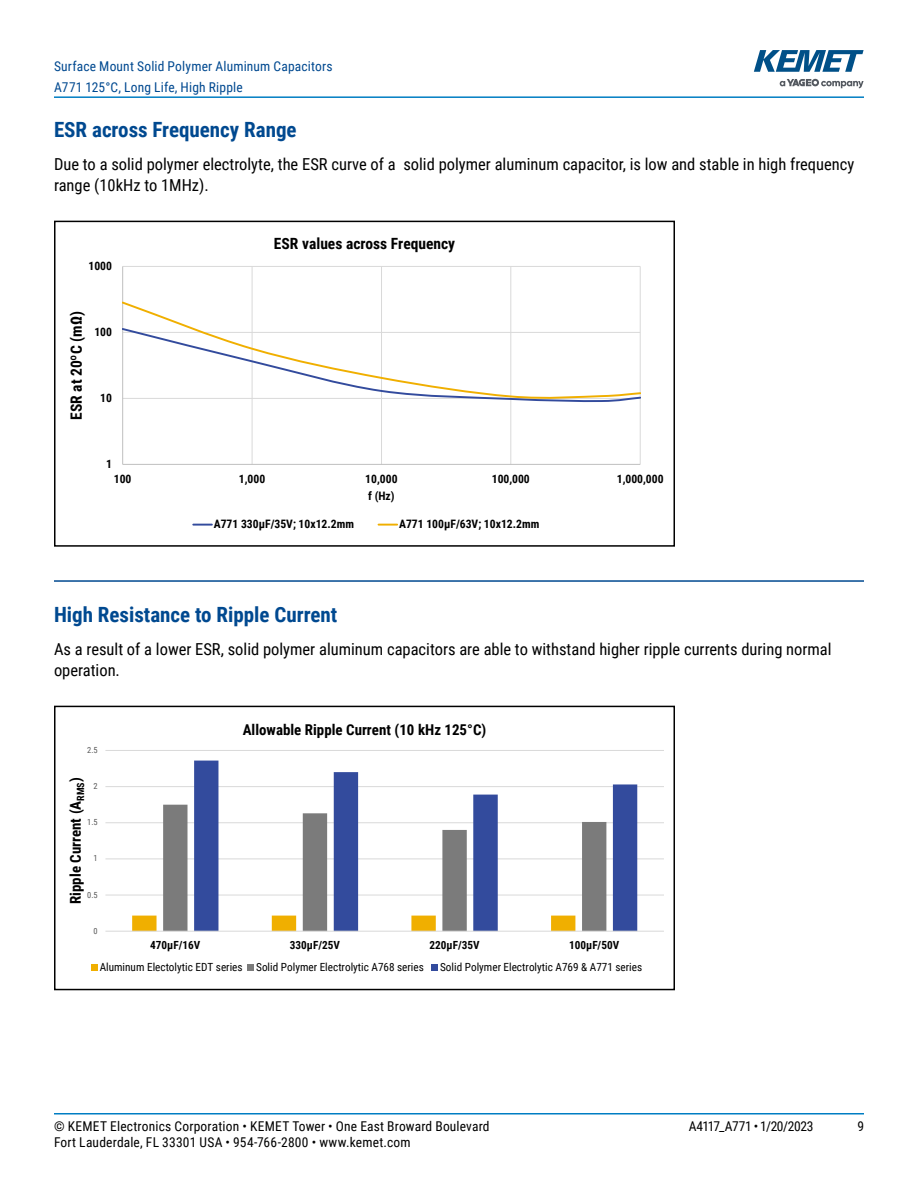
<style>
.page{position:relative;width:918px;height:1188px;background:#fff}
.page>*{position:absolute;margin:0;border:0;box-sizing:border-box;transform-origin:0 0}
.t1{font:700 21px "Roboto Condensed";color:#004990}
.t2{font:16.5px/21px "Roboto Condensed";color:#000}
.t3{font:700 15.45px "Roboto Condensed";color:#000}
.t4{font:700 15px "Roboto Condensed";color:#000}
.t5{font:13.5px "Roboto Condensed";letter-spacing:.015em;color:#000}
.t6{font:13.5px/21px "Roboto Condensed";letter-spacing:.015em;color:#004990}
.t7{font:13.5px "Roboto Condensed";letter-spacing:-.025em;color:#000}
.t8{font:700 11.7px "Roboto Condensed";letter-spacing:.005em;color:#000}
.t9{font:11.25px "Roboto Condensed";color:#000}
.t10{font:700 11.25px "Roboto Condensed";letter-spacing:.005em;color:#000}
.t11{font:8.4px "Roboto Condensed";color:#595959}
</style>
<div class="page">
<hr style="left:54px;top:1113px;width:810px;height:2px;background:#007dc3">
<hr style="left:54px;top:96px;width:810px;height:2px;background:#007dc3">
<svg style="left:780px;top:79px;width:84px;height:9px"></svg>
<svg style="left:754px;top:50px;width:110px;height:22px"></svg>
<hr style="left:54px;top:580px;width:810px;height:2px;background:#004990">
<hr style="left:123px;top:266px;width:517px;height:1px;background:#d9d9d9">
<hr style="left:252px;top:266px;width:1px;height:198px;background:#d9d9d9">
<hr style="left:381px;top:266px;width:1px;height:198px;background:#d9d9d9">
<hr style="left:510px;top:266px;width:1px;height:198px;background:#d9d9d9">
<hr style="left:640px;top:266px;width:1px;height:198px;background:#d9d9d9">
<hr style="left:122px;top:266px;width:1px;height:198px;background:#bfbfbf">
<hr style="left:123px;top:464px;width:517px;height:1px;background:#bfbfbf">
<svg style="left:123px;top:300px;width:518px;height:102px"></svg>
<svg style="left:193px;top:524px;width:19px;height:2px"></svg>
<svg style="left:379px;top:524px;width:18px;height:2px"></svg>
<div style="left:54px;top:221px;width:621px;height:326px;border:2px solid #000"></div>
<hr style="left:105px;top:895px;width:559px;height:1px;background:#d9d9d9">
<hr style="left:105px;top:859px;width:559px;height:1px;background:#d9d9d9">
<hr style="left:105px;top:822px;width:559px;height:1px;background:#d9d9d9">
<hr style="left:105px;top:786px;width:559px;height:1px;background:#d9d9d9">
<hr style="left:105px;top:750px;width:559px;height:1px;background:#d9d9d9">
<svg style="left:132px;top:916px;width:31px;height:15px"></svg>
<svg style="left:163px;top:805px;width:31px;height:126px;fill:#7b7b7b"></svg>
<svg style="left:194px;top:761px;width:443px;height:170px"></svg>
<hr style="left:105px;top:931px;width:559px;height:1px;background:#d9d9d9">
<svg style="left:91px;top:964px;width:6px;height:6px"></svg>
<div style="left:247px;top:964px;width:7px;height:6px;background:#7b7b7b"></div>
<svg style="left:431px;top:964px;width:6px;height:6px"></svg>
<div style="left:54px;top:706px;width:621px;height:284px;border:2px solid #000"></div>
<p class="t6" style="left:54px;top:55px;width:280px">Surface Mount Solid Polymer Aluminum Capacitors<br>A771 125°C, Long Life, High Ripple</p>
<p class="t1" style="left:54px;top:115px;width:244px">ESR across Frequency Range</p>
<p class="t2" style="left:54px;top:153px;width:802px">Due to a solid polymer electrolyte, the ESR curve of a solid polymer aluminum capacitor, is low and stable in high frequency range (10kHz to 1MHz).</p>
<p class="t8" style="left:88px;top:258px;width:25px">1000</p>
<p class="t3" style="left:65px;top:420px;width:110px;rotate:-90deg">ESR at 20ºC (mΩ)</p>
<p class="t8" style="left:94px;top:324px;width:19px">100</p>
<p class="t8" style="left:100px;top:390px;width:13px">10</p>
<p class="t8" style="left:106px;top:456px;width:7px">1</p>
<p class="t3" style="left:274px;top:233px;width:183px">ESR values across Frequency</p>
<p class="t8" style="left:114px;top:471px;width:19px">100</p>
<p class="t8" style="left:239px;top:471px;width:28px">1,000</p>
<p class="t8" style="left:365px;top:471px;width:34px">10,000</p>
<p class="t8" style="left:492px;top:471px;width:40px">100,000</p>
<p class="t8" style="left:617px;top:471px;width:48px">1,000,000</p>
<p class="t8" style="left:368px;top:487px;width:28px">f (Hz)</p>
<p class="t8" style="left:214px;top:516px;width:142px">A771 330µF/35V; 10x12.2mm</p>
<p class="t8" style="left:399px;top:516px;width:142px">A771 100µF/63V; 10x12.2mm</p>
<p class="t1" style="left:54px;top:600px;width:285px">High Resistance to Ripple Current</p>
<p class="t2" style="left:54px;top:638px;width:779px">As a result of a lower ESR, solid polymer aluminum capacitors are able to withstand higher ripple currents during normal operation.</p>
<p class="t11" style="left:87px;top:744px;width:12px">2.5</p>
<p class="t4" style="left:65px;top:904px;width:128px;rotate:-90deg">Ripple Current (A<sub>RMS</sub>)</p>
<p class="t11" style="left:94px;top:780px;width:6px">2</p>
<p class="t11" style="left:87px;top:816px;width:12px">1.5</p>
<p class="t11" style="left:94px;top:853px;width:6px">1</p>
<p class="t11" style="left:87px;top:889px;width:12px">0.5</p>
<p class="t11" style="left:94px;top:925px;width:6px">0</p>
<p class="t4" style="left:243px;top:719px;width:245px">Allowable Ripple Current (10 kHz 125°C)</p>
<p class="t10" style="left:150px;top:937px;width:52px">470µF/16V</p>
<p class="t10" style="left:290px;top:937px;width:52px">330µF/25V</p>
<p class="t10" style="left:430px;top:937px;width:52px">220µF/35V</p>
<p class="t10" style="left:569px;top:937px;width:52px">100µF/50V</p>
<p class="t9" style="left:100px;top:959px;width:326px">Aluminum Electolytic EDT series Solid Polymer Electrolytic A768 series</p>
<p class="t9" style="left:440px;top:959px;width:204px">Solid Polymer Electrolytic A769 &amp; A771 series</p>
<p class="t5" style="left:54px;top:1116px;width:437px">© KEMET Electronics Corporation • KEMET Tower • One East Broward Boulevard</p>
<p class="t7" style="left:689px;top:1116px;width:126px">A4117_A771 • 1/20/2023</p>
<p class="t5" style="left:857px;top:1116px;width:8px">9</p>
<p class="t5" style="left:54px;top:1133px;width:358px">Fort Lauderdale, FL 33301 USA • 954-766-2800 • www.kemet.com</p>
</div>
